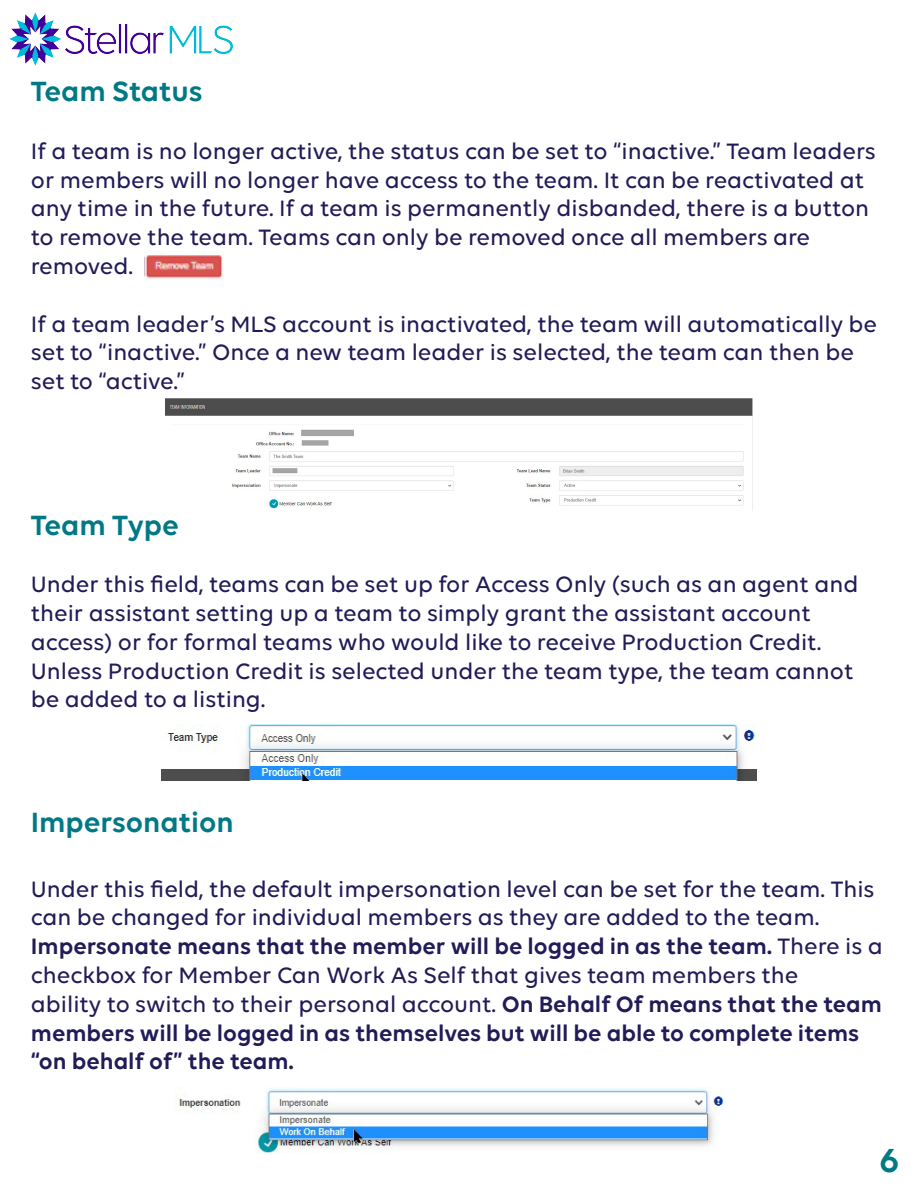
<style>
.page{position:relative;width:918px;height:1188px;background:#fff}
.page>*{position:absolute;margin:0;border:0;box-sizing:border-box;transform-origin:0 0}
.t1{font:600 36px "Volte";color:#007985}
.t2{font:600 30px "Volte";color:#007985}
.t3{font:500 24px/28.8px "Volte";color:#211b57}
.s1{font-weight:600}
</style>
<div class="page">
<img style="left:9px;top:13px;width:223px;height:52px">
<img style="left:165px;top:399px;width:588px;height:112px">
<img style="left:144px;top:250px;width:79px;height:32px">
<img style="left:162px;top:725px;width:594px;height:56px">
<img style="left:176px;top:1088px;width:548px;height:65px">
<p class="t2" style="left:31px;top:74px;width:173px">Team Status</p>
<p class="t3" style="left:31px;top:136px;width:847px">If a team is no longer active, the status can be set to “inactive.” Team leaders or members will no longer have access to the team. It can be reactivated at any time in the future. If a team is permanently disbanded, there is a button to remove the team. Teams can only be removed once all members are removed.</p>
<p class="t3" style="left:31px;top:309px;width:848px">If a team leader’s MLS account is inactivated, the team will automatically be set to “inactive.” Once a new team leader is selected, the team can then be set to “active.”</p>
<p class="t2" style="left:31px;top:507px;width:149px">Team Type</p>
<p class="t3" style="left:31px;top:569px;width:829px">Under this field, teams can be set up for Access Only (such as an agent and their assistant setting up a team to simply grant the assistant account access) or for formal teams who would like to receive Production Credit.<br>Unless Production Credit is selected under the team type, the team cannot be added to a listing.</p>
<p class="t2" style="left:31px;top:804px;width:205px">Impersonation</p>
<p class="t3" style="left:31px;top:874px;width:854px">Under this field, the default impersonation level can be set for the team. This can be changed for individual members as they are added to the team.<br><span class="s1">Impersonate means that the member will be logged in as the team.</span> There is a checkbox for Member Can Work As Self that gives team members the<br>ability to switch to their personal account. <span class="s1">On Behalf Of means that the team members will be logged in as themselves but will be able to complete items “on behalf of” the team.</span></p>
<h1 class="t1" style="left:879px;top:1139px;width:22px">6</h1>
</div>
